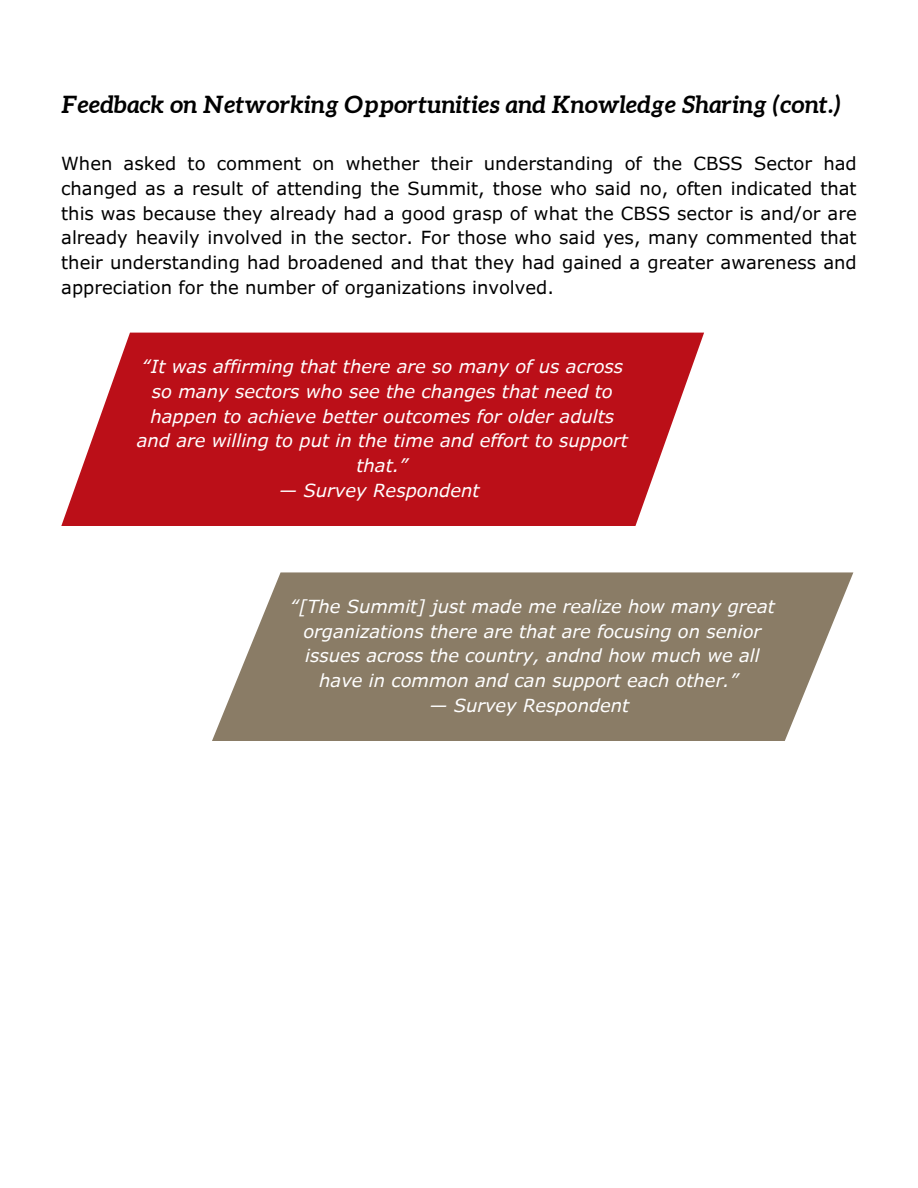
<style>
.page{position:relative;width:918px;height:1188px;background:#fff}
.page>*{position:absolute;margin:0;border:0;box-sizing:border-box;transform-origin:0 0}
.t1{font:italic 700 24px "Aleo";color:#000}
.t2{font:18px/24.8px "Verdana Pro";color:#000;text-align:justify}
.t3{font:italic 18px/24.8px "Verdana Pro";color:#fff;text-align:center}
</style>
<div class="page">
<svg style="left:61px;top:333px;width:643px;height:193px;background:#c22830"></svg>
<svg style="left:212px;top:572px;width:641px;height:169px;background:#968a76"></svg>
<p class="t1" style="left:61px;top:91px;width:781px">Feedback on Networking Opportunities and Knowledge Sharing (cont.)</p>
<h1 class="t2" style="left:61px;top:151px;width:797px">When asked to comment on whether their understanding of the CBSS Sector had changed as a result of attending the Summit, those who said no, often indicated that this was because they already had a good grasp of what the CBSS sector is and/or are already heavily involved in the sector. For those who said yes, many commented that their understanding had broadened and that they had gained a greater awareness and appreciation for the number of organizations involved.</h1>
<p class="t3" style="left:137px;top:354px;width:493px">“It was affirming that there are so many of us across so many sectors who see the changes that need to happen to achieve better outcomes for older adults and are willing to put in the time and effort to support that.”</p>
<p class="t3" style="left:279px;top:477px;width:202px">— Survey Respondent</p>
<p class="t3" style="left:290px;top:594px;width:487px">“[The Summit] just made me realize how many great organizations there are that are focusing on senior issues across the country, andnd how much we all have in common and can support each other.”</p>
<p class="t3" style="left:430px;top:692px;width:201px">— Survey Respondent</p>
</div>
